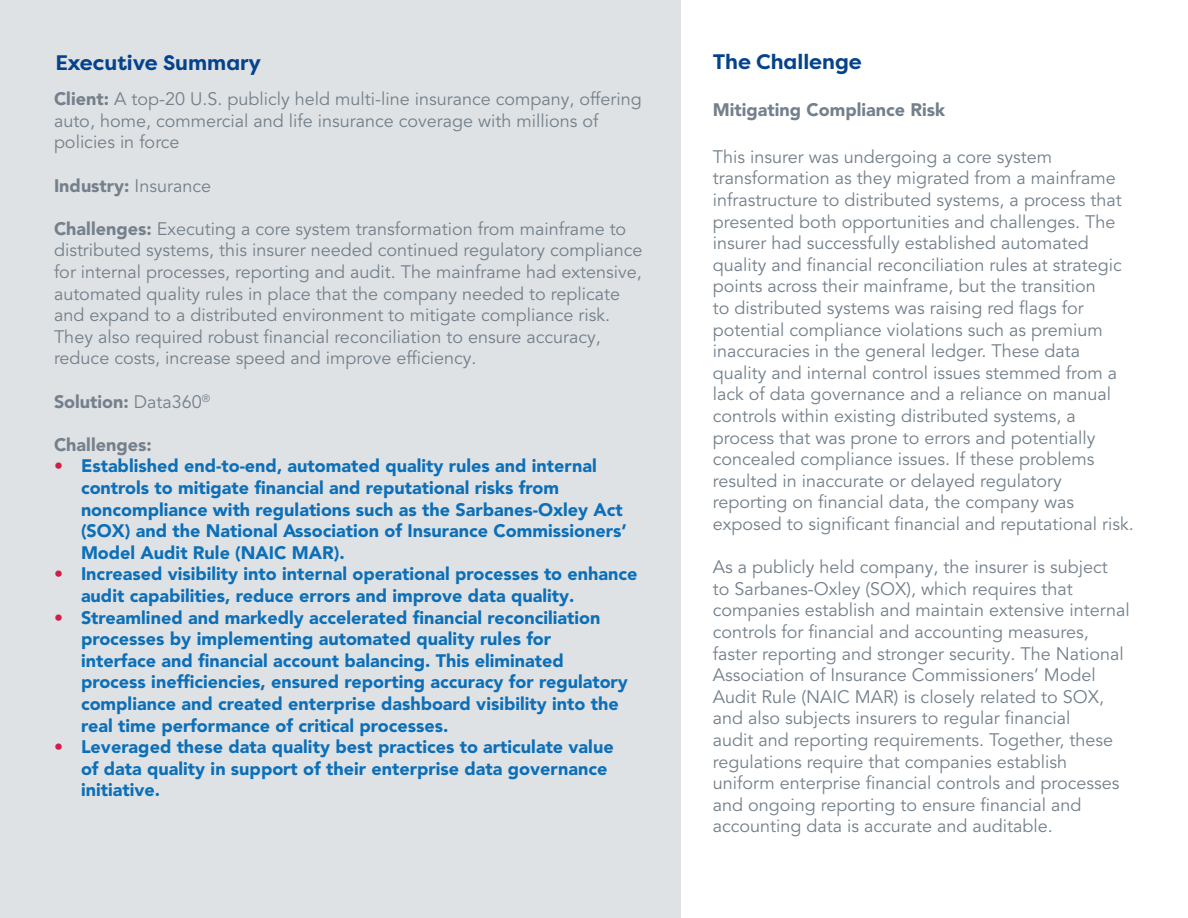
<style>
.page{position:relative;width:1188px;height:918px;background:#fff}
.page>*{position:absolute;margin:0;border:0;box-sizing:border-box;transform-origin:0 0}
.t1{font:700 21px "Filson Pro";color:#05428c}
.t2{font:18px/21.6px "Avenir LT Pro";color:#74808b}
.t3{font:900 18px/21.6px "Avenir LT Pro";color:#0c6fb8}
.t4{font:900 18px "Avenir LT Pro";color:#74808b}
.s1{font-weight:900}
.s2{font-weight:400}
.s3{color:#d21d49}
</style>
<div class="page">
<div style="left:0;top:0;width:680px;height:918px;background:#dfe2e4"></div>
<p class="t1" style="left:55px;top:50px;width:207px">Executive Summary</p>
<p class="t1" style="left:713px;top:49px;width:151px">The Challenge</p>
<p class="t4" style="left:713px;top:99px;width:234px">Mitigating Compliance Risk</p>
<p class="t2" style="left:713px;top:146px;width:422px">This insurer was undergoing a core system transformation as they migrated from a mainframe infrastructure to distributed systems, a process that presented both opportunities and challenges. The insurer had successfully established automated quality and financial reconciliation rules at strategic points across their mainframe, but the transition<br>to distributed systems was raising red flags for potential compliance violations such as premium inaccuracies in the general ledger. These data quality and internal control issues stemmed from a lack of data governance and a reliance on manual controls within existing distributed systems, a process that was prone to errors and potentially concealed compliance issues. If these problems resulted in inaccurate or delayed regulatory reporting on financial data, the company was exposed to significant financial and reputational risk.</p>
<p class="t2" style="left:713px;top:557px;width:419px">As a publicly held company, the insurer is subject<br>to Sarbanes-Oxley (SOX), which requires that companies establish and maintain extensive internal controls for financial and accounting measures, faster reporting and stronger security. The National Association of Insurance Commissioners’ Model Audit Rule (NAIC MAR) is closely related to SOX, and also subjects insurers to regular financial<br>audit and reporting requirements. Together, these regulations require that companies establish uniform enterprise financial controls and processes and ongoing reporting to ensure financial and accounting data is accurate and auditable.</p>
<p class="t2" style="left:54px;top:89px;width:589px"><span class="s1">Client:</span> A top-20 U.S. publicly held multi-line insurance company, offering auto, home, commercial and life insurance coverage with millions of policies in force</p>
<p class="t4" style="left:54px;top:175px;width:159px">Industry: <span class="s2">Insurance</span></p>
<p class="t2" style="left:54px;top:218px;width:590px"><span class="s1">Challenges:</span> Executing a core system transformation from mainframe to distributed systems, this insurer needed continued regulatory compliance for internal processes, reporting and audit. The mainframe had extensive, automated quality rules in place that the company needed to replicate and expand to a distributed environment to mitigate compliance risk.<br>They also required robust financial reconciliation to ensure accuracy, reduce costs, increase speed and improve efficiency.</p>
<p class="t4" style="left:54px;top:391px;width:158px">Solution: <span class="s2">Data360</span><sup>®</sup></p>
<p class="t4" style="left:54px;top:434px;width:99px">Challenges:</p>
<p class="t3" style="left:81px;top:455px;width:547px;text-indent:-27px"><span class="s3">•</span> Established end-to-end, automated quality rules and internal controls to mitigate financial and reputational risks from noncompliance with regulations such as the Sarbanes-Oxley Act (SOX) and the National Association of Insurance Commissioners’ Model Audit Rule (NAIC MAR).</p>
<p class="t3" style="left:81px;top:563px;width:558px;text-indent:-27px"><span class="s3">•</span> Increased visibility into internal operational processes to enhance audit capabilities, reduce errors and improve data quality.</p>
<p class="t3" style="left:81px;top:607px;width:548px;text-indent:-27px"><span class="s3">•</span> Streamlined and markedly accelerated financial reconciliation processes by implementing automated quality rules for interface and financial account balancing. This eliminated process inefficiencies, ensured reporting accuracy for regulatory compliance and created enterprise dashboard visibility into the real time performance of critical processes.</p>
<p class="t3" style="left:81px;top:736px;width:534px;text-indent:-27px"><span class="s3">•</span> Leveraged these data quality best practices to articulate value of data quality in support of their enterprise data governance initiative.</p>
</div>
